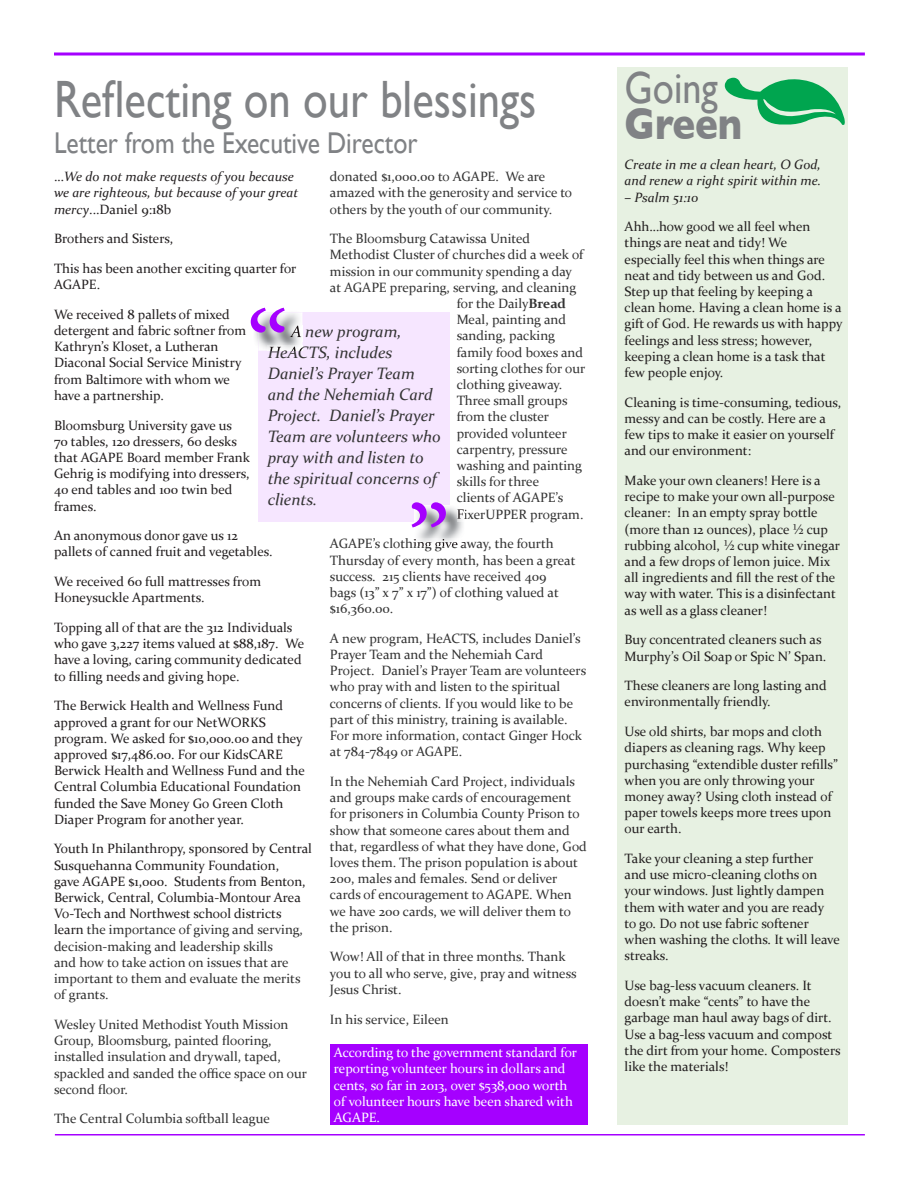
<style>
.page{position:relative;width:918px;height:1188px;background:#fff}
.page>*{position:absolute;margin:0;border:0;box-sizing:border-box;transform-origin:0 0}
.t1{font:108px "Minion Pro";color:#a500ff}
.t2{font:52.5px "Gill Sans";color:#808285;scale:.85 1}
.t3{font:45px "Gill Sans";color:#808285;scale:.85 1}
.t4{font:700 45px "Gill Sans";color:#808285;scale:.85 1}
.t5{font:30px "Gill Sans";color:#808285;scale:.85 1}
.t6{font:italic 16.5px/21px "Constantia";color:#333}
.t7{font:13.5px/16.2px "Constantia";color:#231f20}
.t8{font:13.5px/16.2px "Constantia";color:#333}
.t9{font:italic 13.5px/16.2px "Constantia";color:#231f20}
.t10{font:13.5px/16.2px "Constantia";color:#fff}
.s1{font-weight:700}
.s2{font-style:normal}
.s3{color:#333}
</style>
<div class="page">
<div style="left:330px;top:1044px;width:258px;height:81px;background:#a500ff"></div>
<svg style="left:54px;top:52px;width:811px;height:4px;background:#bb3fff"></svg>
<hr style="left:55px;top:1134px;width:810px;height:2px;background:#a500ff">
<div style="left:617px;top:68px;width:231px;height:1057px;background:#e7f1e2"></div>
<svg style="left:725px;top:78px;width:120px;height:47px"></svg>
<div style="left:259px;top:312px;width:191px;height:210px;background:#f6e6ff"></div>
<img style="left:255px;top:317px;width:4px;height:34px">
<img style="left:259px;top:312px;width:43px;height:39px">
<img style="left:268px;top:326px;width:34px;height:15px">
<img style="left:268px;top:346px;width:34px;height:5px">
<img style="left:418px;top:507px;width:45px;height:31px">
<svg style="left:457px;top:509px;width:7px;height:13px"></svg>
<img style="left:415px;top:538px;width:49px;height:7px">
<img style="left:415px;top:505px;width:35px;height:17px">
<h2 class="t2" style="left:54px;top:69px;width:569px">Reflecting on our blessings</h2>
<h3 class="t5" style="left:54px;top:125px;width:429px">Letter from the Executive Director</h3>
<p class="t8" style="left:330px;top:168px;width:244px">donated $1,000.00 to AGAPE. We are amazed with the generosity and service to others by the youth of our community.</p>
<p class="t8" style="left:330px;top:230px;width:202px">The Bloomsburg Catawissa United</p>
<p class="t8" style="left:330px;top:246px;width:255px">Methodist Cluster of churches did a week of</p>
<p class="t8" style="left:330px;top:262px;width:244px">mission in our community spending a day</p>
<p class="t8" style="left:330px;top:279px;width:248px">at AGAPE preparing, serving, and cleaning</p>
<p class="t8" style="left:457px;top:295px;width:111px">for the Daily<span class="s1">Bread</span></p>
<p class="t8" style="left:457px;top:311px;width:111px">Meal, painting and</p>
<p class="t8" style="left:457px;top:327px;width:100px">sanding, packing</p>
<p class="t8" style="left:457px;top:343px;width:128px">family food boxes and</p>
<p class="t8" style="left:457px;top:360px;width:130px">sorting clothes for our</p>
<p class="t8" style="left:457px;top:376px;width:107px">clothing giveaway.</p>
<p class="t8" style="left:457px;top:392px;width:112px">Three small groups</p>
<p class="t8" style="left:457px;top:408px;width:94px">from the cluster</p>
<p class="t8" style="left:457px;top:424px;width:112px">provided volunteer</p>
<p class="t8" style="left:457px;top:441px;width:112px">carpentry, pressure</p>
<p class="t8" style="left:457px;top:457px;width:127px">washing and painting</p>
<p class="t8" style="left:457px;top:473px;width:84px">skills for three</p>
<p class="t8" style="left:457px;top:489px;width:108px">clients of AGAPE’s</p>
<p class="t8" style="left:457px;top:505px;width:128px">FixerUPPER program.</p>
<p class="t8" style="left:330px;top:535px;width:247px">AGAPE’s clothing give away, the fourth Thursday of every month, has been a great success. 215 clients have received 409 bags (13” x 7” x 17”) of clothing valued at $16,360.00.</p>
<p class="t8" style="left:330px;top:630px;width:258px">A new program, HeACTS, includes Daniel’s Prayer Team and the Nehemiah Card Project. Daniel’s Prayer Team are volunteers who pray with and listen to the spiritual concerns of clients. If you would like to be part of this ministry, training is available.<br>For more information, contact Ginger Hock at 784-7849 or AGAPE.</p>
<p class="t8" style="left:330px;top:773px;width:258px">In the Nehemiah Card Project, individuals and groups make cards of encouragement for prisoners in Columbia County Prison to show that someone cares about them and that, regardless of what they have done, God loves them. The prison population is about 200, males and females. Send or deliver cards of encouragement to AGAPE. When we have 200 cards, we will deliver them to the prison.</p>
<p class="t8" style="left:330px;top:948px;width:248px">Wow! All of that in three months. Thank you to all who serve, give, pray and witness<br>Jesus Christ.</p>
<p class="t8" style="left:330px;top:1010px;width:120px">In his service, Eileen</p>
<p class="t9" style="left:54px;top:168px;width:246px"><span class="s2">…</span>We do not make requests of you because we are righteous, but because of your great mercy<span class="s2">...Daniel 9:18b</span></p>
<p class="t7" style="left:54px;top:223px;width:244px;line-height:29.7px">Brothers and Sisters,<br>This has been another exciting quarter for</p>
<p class="t7" style="left:54px;top:269px;width:177px;line-height:29.7px">AGAPE.<br>We received 8 pallets of mixed</p>
<p class="t7" style="left:54px;top:322px;width:194px">detergent and fabric softner from<br>Kathryn’s Kloset, a Lutheran<br>Diaconal Social Service Ministry from Baltimore with whom we have a partnership.</p>
<p class="t7" style="left:54px;top:416px;width:198px">Bloomsburg University gave us<br>70 tables, 120 dressers, 60 desks that AGAPE Board member Frank<br>Gehrig is modifying into dressers,<br>40 end tables and 100 twin bed frames.</p>
<p class="t7" style="left:54px;top:527px;width:220px">An anonymous donor gave us 12 pallets of canned fruit and vegetables.</p>
<p class="t7" style="left:54px;top:573px;width:209px">We received 60 full mattresses from<br>Honeysuckle Apartments.</p>
<p class="t7" style="left:54px;top:619px;width:252px">Topping all of that are the 312 Individuals who gave 3,227 items valued at $88,187. We have a loving, caring community dedicated to filling needs and giving hope.</p>
<p class="t7" style="left:54px;top:697px;width:252px">The Berwick Health and Wellness Fund approved a grant for our NetWORKS program. We asked for $10,000.00 and they approved $17,486.00. For our KidsCARE Berwick Health and Wellness Fund and the Central Columbia Educational Foundation funded the Save Money Go Green Cloth Diaper Program for another year.</p>
<p class="t7" style="left:54px;top:840px;width:259px">Youth In Philanthropy, sponsored by Central Susquehanna Community Foundation,<br>gave AGAPE $1,000. Students from Benton, Berwick, Central, Columbia-Montour Area Vo-Tech and Northwest school districts learn <span class="s3">the importance of giving and serving, decision-making and leadership skills<br>and how to take action on issues that are important to them and evaluate the merits of grants.</span></p>
<p class="t8" style="left:54px;top:1016px;width:254px">Wesley United Methodist Youth Mission Group, Bloomsburg, painted flooring, installed insulation and drywall, taped, spackled and sanded the office space on our second floor.</p>
<p class="t8" style="left:54px;top:1110px;width:217px">The Central Columbia softball league</p>
<h1 class="t1" style="left:246px;top:278px;width:44px">“</h1>
<p class="t6" style="left:268px;top:320px;width:175px;text-indent:23px">A new program,<br>HeACTS, includes<br>Daniel’s Prayer Team and the Nehemiah Card<br>Project. Daniel’s Prayer<br>Team are volunteers who pray with and listen to the spiritual concerns of clients.</p>
<h1 class="t1" style="left:407px;top:472px;width:45px">”</h1>
<p class="t10" style="left:334px;top:1044px;width:245px">According to the government standard for reporting volunteer hours in dollars and cents, so far in 2013, over $538,000 worth of volunteer hours have been shared with AGAPE.</p>
<h3 class="t3" style="left:625px;top:62px;width:111px">Going</h3>
<h3 class="t4" style="left:625px;top:98px;width:140px">Green</h3>
<p class="t9" style="left:625px;top:156px;width:198px">Create in me a clean heart, O God, and renew a right spirit within me.</p>
<p class="t9" style="left:625px;top:188px;width:75px">– Psalm 51:10</p>
<p class="t7" style="left:625px;top:218px;width:220px">Ahh…how good we all feel when things are neat and tidy! We especially feel this when things are neat and tidy between us and God.<br>Step up that feeling by keeping a clean home. Having a clean home is a gift of God. He rewards us with happy feelings and less stress; however, keeping a clean home is a task that few people enjoy.</p>
<p class="t7" style="left:625px;top:393px;width:218px">Cleaning is time-consuming, tedious, messy and can be costly. Here are a few tips to make it easier on yourself and our environment:</p>
<p class="t7" style="left:625px;top:472px;width:217px">Make your own cleaners! Here is a recipe to make your own all-purpose cleaner: In an empty spray bottle (more than 12 ounces), place ½ cup rubbing alcohol, ½ cup white vinegar and a few drops of lemon juice. Mix all ingredients and fill the rest of the way with water. This is a disinfectant as well as a glass cleaner!</p>
<p class="t7" style="left:625px;top:631px;width:203px">Buy concentrated cleaners such as<br>Murphy’s Oil Soap or Spic N’ Span.</p>
<p class="t7" style="left:625px;top:677px;width:204px">These cleaners are long lasting and environmentally friendly.</p>
<p class="t7" style="left:625px;top:723px;width:215px">Use old shirts, bar mops and cloth diapers as cleaning rags. Why keep purchasing “extendible duster refills” when you are only throwing your money away? Using cloth instead of paper towels keeps more trees upon our earth.</p>
<p class="t7" style="left:625px;top:850px;width:217px">Take your cleaning a step further<br>and use micro-cleaning cloths on your windows. Just lightly dampen them with water and you are ready<br>to go. Do not use fabric softener when washing the cloths. It will leave streaks.</p>
<p class="t7" style="left:625px;top:977px;width:218px">Use bag-less vacuum cleaners. It doesn’t make “cents” to have the garbage man haul away bags of dirt.<br>Use a bag-less vacuum and compost the dirt from your home. Composters like the materials!</p>
</div>
